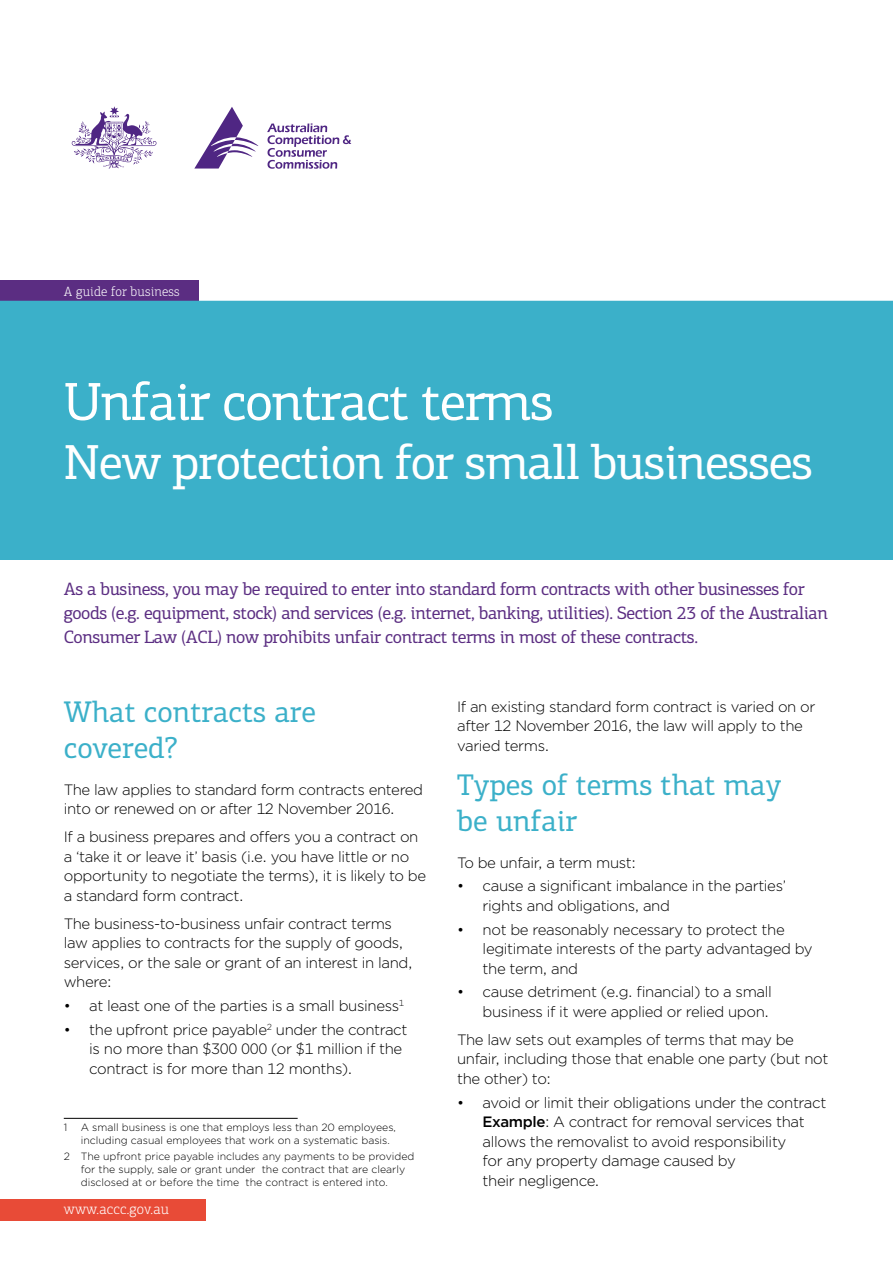
<style>
.page{position:relative;width:893px;height:1263px;background:#fff}
.page>*{position:absolute;margin:0;border:0;box-sizing:border-box;transform-origin:0 0}
._02_title{font:54px "PF Centro Slab Pro";letter-spacing:-.025em;color:#fff}
._02_title-2{font:49.5px "PF Centro Slab Pro";letter-spacing:-.025em;color:#fff}
._02_heading_1{font:30px/36px "PF Centro Slab Pro";color:#3bb0c9}
._01_intro_para{font:18px/24px "PF Centro Slab Pro";letter-spacing:-.025em;color:#5b2d82}
._01_body_text{font:300 15px/19.5px "Gotham";letter-spacing:-.025em;color:#000}
.t1{font:300 15px "PF Centro Slab Pro";letter-spacing:.01em;color:#fff}
.Date_-_program_guide{font:300 13.5px "PF Centro Slab Pro";letter-spacing:.01em;color:#fff}
._04_footnote{font:300 10.5px/12.6px "Gotham";color:#000}
.s1{font-weight:500}
</style>
<div class="page">
<div style="left:0;top:303px;width:893px;height:257px;background:#3bb0c9"></div>
<div style="left:0;top:280px;width:199px;height:22px;background:#5b2d82"></div>
<hr style="left:0;top:301px;width:893px;height:3px;background:#3bb0c9">
<div style="left:0;top:1199px;width:206px;height:21px;background:#e84b37"></div>
<svg style="left:267px;top:123px;width:84px;height:46px"></svg>
<svg style="left:194px;top:107px;width:64px;height:62px"></svg>
<svg style="left:72px;top:106px;width:84px;height:62px"></svg>
<hr style="left:64px;top:1118px;width:234px;height:1px;background:#000">
<p class="Date_-_program_guide" style="left:64px;top:283px;width:117px">A guide for business</p>
<h1 class="_02_title" style="left:64px;top:369px;width:491px">Unfair contract terms</h1>
<h1 class="_02_title-2" style="left:64px;top:432px;width:751px">New protection for small businesses</h1>
<p class="_01_intro_para" style="left:64px;top:577px;width:766px">As a business, you may be required to enter into standard form contracts with other businesses for goods (e.g. equipment, stock) and services (e.g. internet, banking, utilities). Section 23 of the Australian<br>Consumer Law (ACL) now prohibits unfair contract terms in most of these contracts.</p>
<h1 class="_02_heading_1" style="left:64px;top:694px;width:254px">What contracts are covered?</h1>
<p class="_01_body_text" style="left:64px;top:779px;width:361px">The law applies to standard form contracts entered into or renewed on or after 12 November 2016.</p>
<p class="_01_body_text" style="left:64px;top:827px;width:364px">If a business prepares and offers you a contract on a ‘take it or leave it’ basis (i.e. you have little or no opportunity to negotiate the terms), it is likely to be a standard form contract.</p>
<p class="_01_body_text" style="left:64px;top:913px;width:350px">The business-to-business unfair contract terms law applies to contracts for the supply of goods, services, or the sale or grant of an interest in land, where:</p>
<p class="_01_body_text" style="left:64px;top:995px;width:342px">• at least one of the parties is a small business<sup>1</sup></p>
<p class="_01_body_text" style="left:89px;top:1019px;width:320px;text-indent:-26px">• the upfront price payable<sup>2</sup> under the contract is no more than $300 000 (or $1 million if the contract is for more than 12 months).</p>
<p class="_04_footnote" style="left:64px;top:1121px;width:5px">1</p>
<p class="_04_footnote" style="left:81px;top:1121px;width:317px">A small business is one that employs less than 20 employees, including casual employees that work on a systematic basis.</p>
<p class="_04_footnote" style="left:81px;top:1150px;width:335px;text-indent:-17px">2 The upfront price payable includes any payments to be provided for the supply, sale or grant under the contract that are clearly disclosed at or before the time the contract is entered into.</p>
<p class="t1" style="left:64px;top:1200px;width:107px">www.accc.gov.au</p>
<p class="_01_body_text" style="left:457px;top:696px;width:360px">If an existing standard form contract is varied on or after 12 November 2016, the law will apply to the varied terms.</p>
<h1 class="_02_heading_1" style="left:457px;top:767px;width:326px">Types of terms that may be unfair</h1>
<p class="_01_body_text" style="left:457px;top:852px;width:180px">To be unfair, a term must:</p>
<p class="_01_body_text" style="left:483px;top:876px;width:305px;text-indent:-26px">• cause a significant imbalance in the parties’ rights and obligations, and</p>
<p class="_01_body_text" style="left:483px;top:919px;width:332px;text-indent:-26px">• not be reasonably necessary to protect the legitimate interests of the party advantaged by the term, and</p>
<p class="_01_body_text" style="left:457px;top:982px;width:316px;text-align:right">• cause detriment (e.g. financial) to a small business if it were applied or relied upon.</p>
<p class="_01_body_text" style="left:457px;top:1029px;width:373px">The law sets out examples of terms that may be unfair, including those that enable one party (but not the other) to:</p>
<p class="_01_body_text" style="left:483px;top:1092px;width:345px;text-indent:-26px">• avoid or limit their obligations under the contract <span class="s1">Example</span>: A contract for removal services that allows the removalist to avoid responsibility<br>for any property damage caused by<br>their negligence.</p>
</div>
